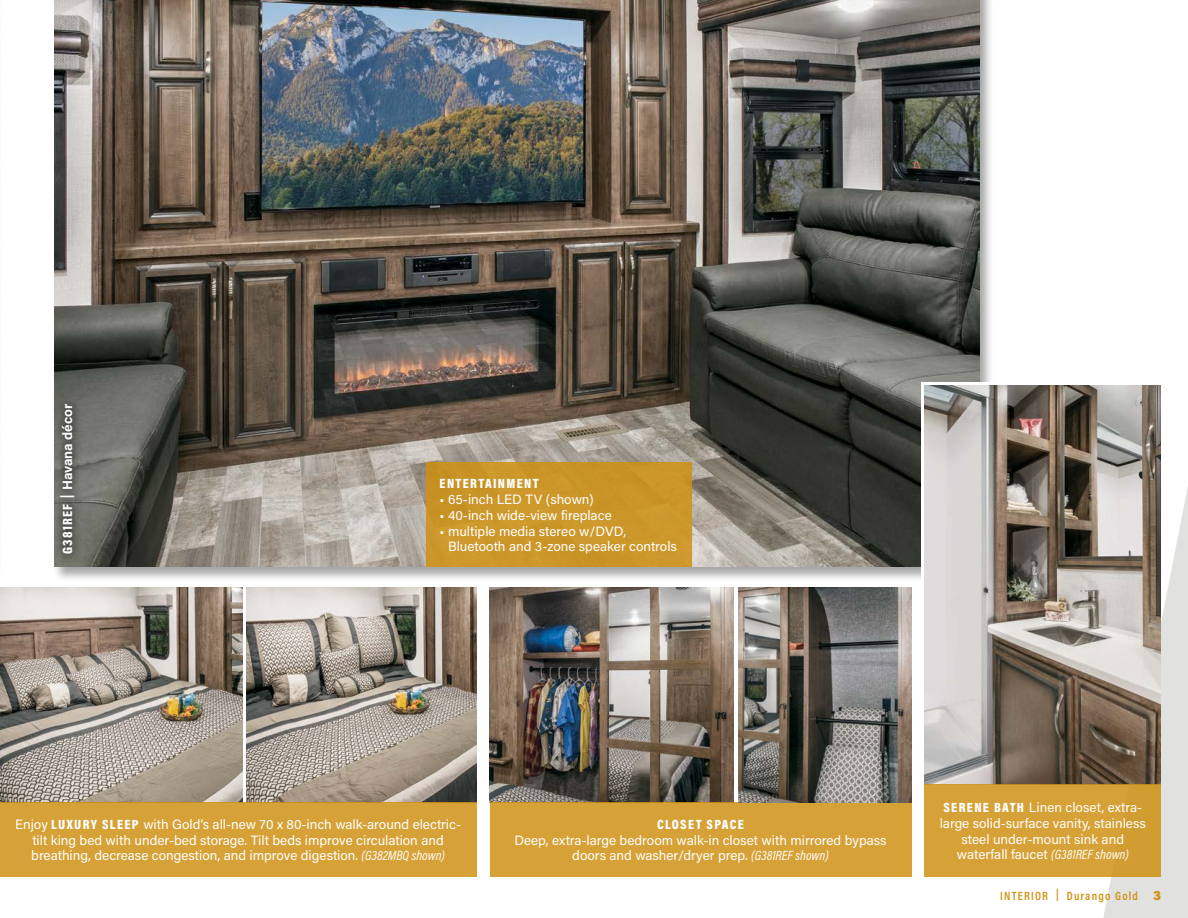
<style>
.page{position:relative;width:1188px;height:918px;background:#fff}
.page>*{position:absolute;margin:0;border:0;box-sizing:border-box;transform-origin:0 0}
.t1{font:13.5px/15.8px "Acumin Pro";color:#fff;text-align:center}
.t2{font:900 13.5px "Acumin Pro Cond";letter-spacing:.095em;color:#fff}
.t3{font:700 13.5px "Acumin Pro";color:#fff}
.t4{font:600 12px "Acumin Pro Cond";letter-spacing:.1em;color:#cf9112}
.s1{font-family:"Acumin Pro Cond";font-weight:900}
.s2{font-family:"Acumin Pro Cond";font-style:italic}
.s3{font-family:"Acumin Pro";font-weight:900;font-size:13.5px}
</style>
<div class="page">
<img style="left:247px;top:588px;width:229px;height:214px">
<div style="left:52px;top:0;width:942px;height:582px;background:#000;opacity:.35"></div>
<img style="left:54px;top:0;width:926px;height:567px">
<div style="left:921px;top:382px;width:237px;height:203px;background:linear-gradient(to right,#fff,#fff)"></div>
<svg style="left:1103px;top:487px;width:85px;height:431px"></svg>
<img style="left:925px;top:386px;width:236px;height:398px">
<svg style="left:52px;top:395px;width:30px;height:168px;background:#6e6f69"></svg>
<div style="left:426px;top:463px;width:266px;height:104px;background:#cc9629"></div>
<div style="left:925px;top:784px;width:236px;height:93px;background:#d6a136"></div>
<img style="left:0;top:588px;width:243px;height:214px">
<div style="left:0;top:802px;width:476px;height:75px;background:#d6a136"></div>
<img style="left:490px;top:588px;width:244px;height:214px">
<div style="left:490px;top:802px;width:421px;height:75px;background:#d6a136"></div>
<img style="left:739px;top:588px;width:172px;height:214px">
<p class="t3" style="left:58px;top:554px;width:152px;rotate:-90deg"><span class="s1">G381REF |</span> Havana décor</p>
<p class="t2" style="left:440px;top:475px;width:101px">ENTERTAINMENT</p>
<p class="t1" style="left:440px;top:491px;width:156px">• 65-inch LED TV (shown)</p>
<p class="t1" style="left:440px;top:507px;width:174px">• 40-inch wide-view fireplace</p>
<p class="t1" style="left:448px;top:522px;width:230px;text-align:left;text-indent:-8px">• multiple media stereo w/DVD,<br>Bluetooth and 3-zone speaker controls</p>
<p class="t1" style="left:15px;top:816px;width:448px">Enjoy <span class="s1">LUXURY SLEEP</span> with Gold’s all-new 70 x 80-inch walk-around electric&shy;tilt king bed with under-bed storage. Tilt beds improve circulation and breathing, decrease congestion, and improve digestion. <span class="s2">(G382MBQ shown)</span></p>
<p class="t2" style="left:657px;top:815px;width:88px">CLOSET SPACE</p>
<p class="t1" style="left:514px;top:832px;width:374px">Deep, extra-large bedroom walk-in closet with mirrored bypass doors and washer/dryer prep. <span class="s2">(G381REF shown)</span></p>
<p class="t1" style="left:940px;top:799px;width:208px"><span class="s1">SERENE BATH</span> Linen closet, extra&shy;large solid-surface vanity, stainless steel under-mount sink and waterfall faucet <span class="s2">(G381REF shown)</span></p>
<p class="t4" style="left:1000px;top:888px;width:162px">INTERIOR | Durango Gold <span class="s3">3</span></p>
</div>
